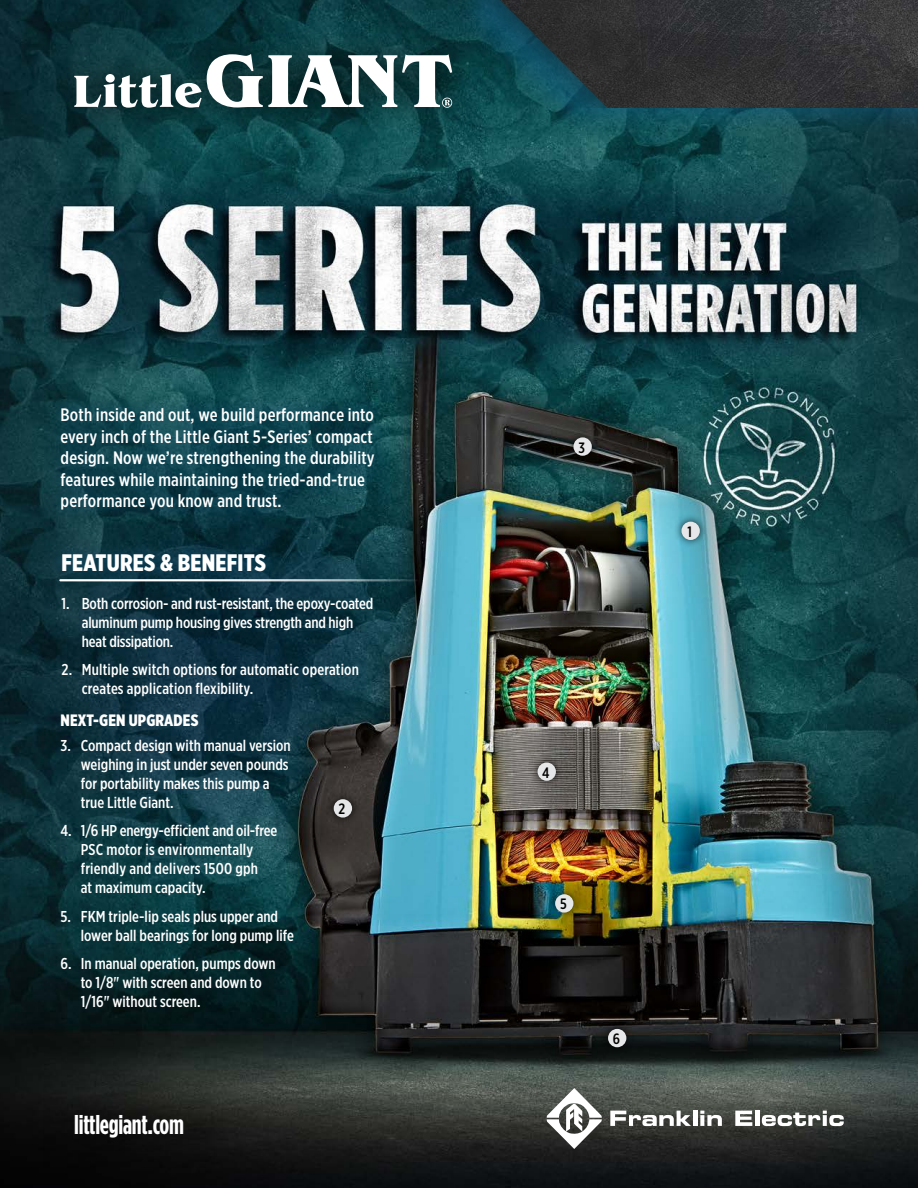
<style>
.page{position:relative;width:918px;height:1188px;background:#fff}
.page>*{position:absolute;margin:0;border:0;box-sizing:border-box;transform-origin:0 0}
.t1{font:700 27px "Gotham Condensed";letter-spacing:-.01em;color:#fff;scale:.96 1}
.t2{font:900 23.85px "Gotham X Narrow";letter-spacing:.01em;color:#fff}
.t3{font:500 18px/21.6px "Gotham X Narrow";letter-spacing:.01em;color:#fff}
.t4{font:900 16.5px "Gotham X Narrow";letter-spacing:.01em;color:#fff}
.t5{font:500 15.75px/18.9px "Gotham X Narrow";color:#fff}
.t6{font:500 15px "Gotham X Narrow";color:#000}
</style>
<div class="page">
<img style="left:0;top:0;width:918px;height:1188px">
<svg style="left:43px;top:1084px;width:171px;height:84px;background:#121312"></svg>
<div style="left:43px;top:390px;width:348px;height:137px;background:#000;opacity:.5"></div>
<div style="left:46px;top:538px;width:235px;height:50px;background:#000;opacity:.5"></div>
<hr style="left:60px;top:579px;width:357px;height:2px;background:#fff">
<svg style="left:44px;top:22px;width:439px;height:118px;background:#0a3a3f"></svg>
<svg style="left:74px;top:54px;width:378px;height:54px"></svg>
<svg style="left:610px;top:1111px;width:81px;height:15px"></svg>
<hr style="left:693px;top:1111px;width:4px;height:15px;background:#fff">
<svg style="left:700px;top:1111px;width:22px;height:15px"></svg>
<svg style="left:735px;top:1111px;width:17px;height:15px"></svg>
<hr style="left:755px;top:1111px;width:4px;height:15px;background:#fff">
<svg style="left:762px;top:1111px;width:82px;height:15px"></svg>
<svg style="left:547px;top:1088px;width:55px;height:61px"></svg>
<div style="left:454px;top:0;width:464px;height:137px;background:#13618a;opacity:.5"></div>
<img style="left:477px;top:0;width:441px;height:108px">
<div style="left:674px;top:514px;width:34px;height:34px;background:#000;opacity:.75"></div>
<div style="left:681px;top:522px;width:19px;height:18px;background:#e6e7e8;border-radius:50%"></div>
<div style="left:600px;top:1021px;width:34px;height:34px;background:#000;opacity:.75"></div>
<div style="left:608px;top:1029px;width:18px;height:18px;background:#e6e7e8;border-radius:50%"></div>
<div style="left:326px;top:791px;width:34px;height:35px;background:#000;opacity:.75"></div>
<div style="left:334px;top:799px;width:18px;height:19px;background:#e6e7e8;border-radius:50%"></div>
<div style="left:530px;top:755px;width:34px;height:34px;background:#000;opacity:.75"></div>
<div style="left:538px;top:762px;width:18px;height:19px;background:#e6e7e8;border-radius:50%"></div>
<div style="left:547px;top:887px;width:34px;height:34px;background:#000;opacity:.75"></div>
<div style="left:555px;top:894px;width:18px;height:19px;background:#e6e7e8;border-radius:50%"></div>
<div style="left:566px;top:430px;width:34px;height:34px;background:#000;opacity:.75"></div>
<div style="left:573px;top:437px;width:19px;height:19px;background:#e6e7e8;border-radius:50%"></div>
<p class="t3" style="left:61px;top:404px;width:316px">Both inside and out, we build performance into every inch of the Little Giant 5-Series’ compact design. Now we’re strengthening the durability features while maintaining the tried-and-true performance you know and trust.</p>
<h2 class="t2" style="left:62px;top:548px;width:206px">FEATURES &amp; BENEFITS</h2>
<p class="t5" style="left:82px;top:594px;width:293px;text-indent:-20px">1. Both corrosion- and rust-resistant, the epoxy-coated aluminum pump housing gives strength and high heat dissipation.</p>
<p class="t5" style="left:82px;top:660px;width:279px;text-indent:-20px">2. Multiple switch options for automatic operation creates application flexibility.</p>
<p class="t4" style="left:61px;top:709px;width:139px">NEXT-GEN UPGRADES</p>
<p class="t5" style="left:81px;top:736px;width:211px;text-indent:-20px">3. Compact design with manual version weighing in just under seven pounds for portability makes this pump a true Little Giant.</p>
<p class="t5" style="left:81px;top:821px;width:198px;text-indent:-20px">4. 1/6 HP energy-efficient and oil-free<br>PSC motor is environmentally friendly and delivers 1500 gph<br>at maximum capacity.</p>
<p class="t5" style="left:81px;top:907px;width:215px;text-indent:-20px">5. FKM triple-lip seals plus upper and lower ball bearings for long pump life</p>
<p class="t5" style="left:81px;top:954px;width:196px;text-indent:-20px">6. In manual operation, pumps down to 1/8" with screen and down to<br>1/16" without screen.</p>
<h1 class="t1" style="left:74px;top:1109px;width:116px">littlegiant.com</h1>
<p class="t6" style="left:339px;top:800px;width:8px">2</p>
<p class="t6" style="left:578px;top:438px;width:8px">3</p>
<p class="t6" style="left:688px;top:522px;width:6px">1</p>
<p class="t6" style="left:542px;top:763px;width:9px">4</p>
<p class="t6" style="left:560px;top:895px;width:8px">5</p>
<p class="t6" style="left:613px;top:1030px;width:9px">6</p>
</div>
